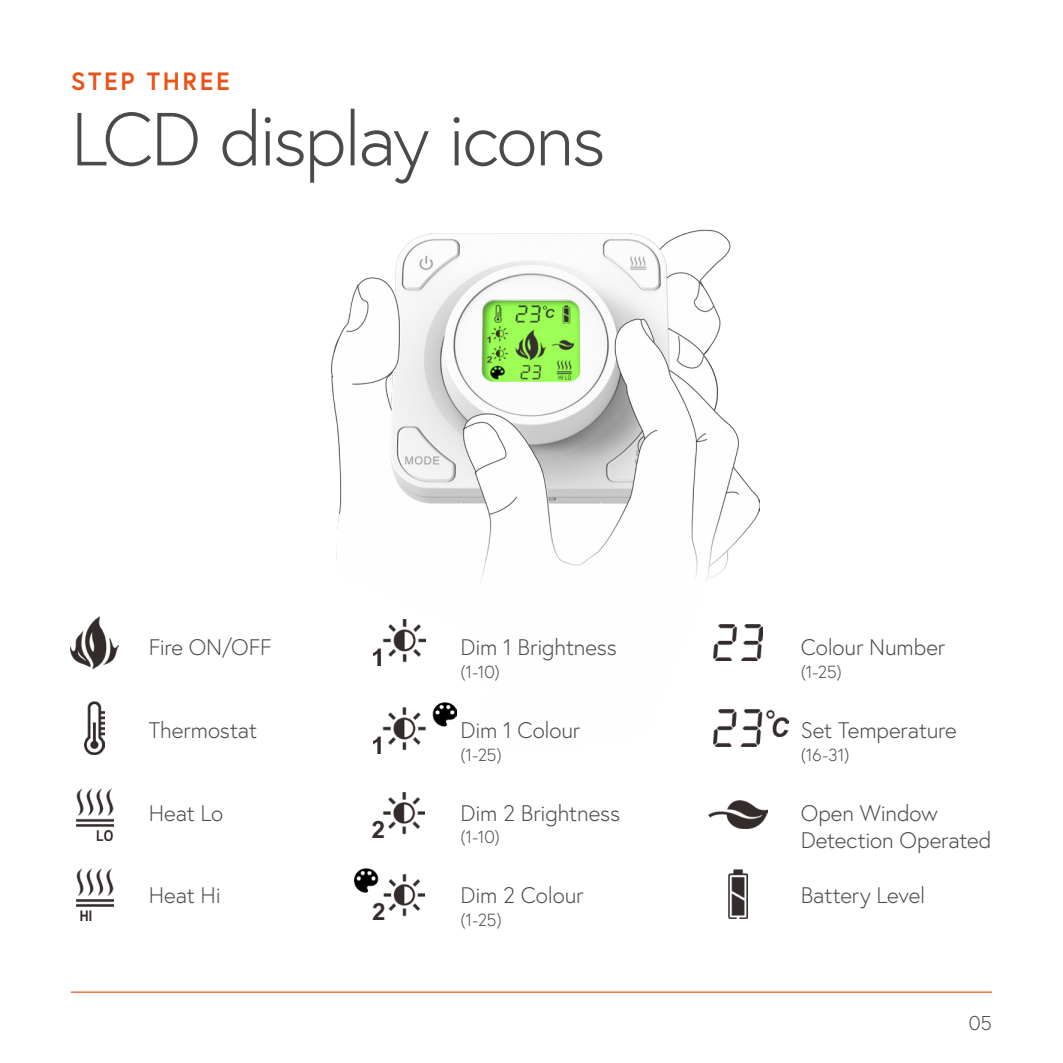
<style>
.page{position:relative;width:1063px;height:1063px;background:#fff}
.page>*{position:absolute;margin:0;border:0;box-sizing:border-box;transform-origin:0 0}
.t1{font:300 75px "Europa";letter-spacing:-.03em;color:#4a4a49}
.t2{font:700 25px "Europa";letter-spacing:.105em;color:#e95319}
.Body_Copy{font:300 22.5px/27.5px "Europa";letter-spacing:-.005em;color:#4a4a49}
.t3{font:300 20px "Europa";color:#4a4a49}
.Body_Copy-2{font:300 17.5px "Europa";letter-spacing:-.025em;color:#4a4a49}
</style>
<div class="page">
<img style="left:331px;top:229px;width:429px;height:518px">
<hr style="left:71px;top:992px;width:921px;height:1px;background:#e95319">
<img style="left:84px;top:702px;width:21px;height:53px">
<img style="left:728px;top:870px;width:20px;height:49px">
<img style="left:373px;top:619px;width:52px;height:46px">
<img style="left:76px;top:788px;width:37px;height:53px">
<img style="left:713px;top:710px;width:76px;height:36px">
<img style="left:373px;top:703px;width:83px;height:51px">
<img style="left:76px;top:868px;width:37px;height:52px">
<img style="left:373px;top:792px;width:51px;height:45px">
<img style="left:71px;top:617px;width:47px;height:51px">
<img style="left:709px;top:801px;width:58px;height:28px">
<img style="left:354px;top:869px;width:70px;height:51px">
<img style="left:713px;top:624px;width:49px;height:37px">
<p class="t2" style="left:71px;top:65px;width:160px">STEP THREE</p>
<p class="t1" style="left:71px;top:92px;width:536px">LCD display icons</p>
<p class="Body_Copy" style="left:149px;top:633px;width:124px">Fire ON/OFF</p>
<p class="Body_Copy" style="left:461px;top:633px;width:158px">Dim 1 Brightness</p>
<p class="Body_Copy-2" style="left:461px;top:661px;width:41px">(1-10)</p>
<p class="Body_Copy" style="left:149px;top:716px;width:110px">Thermostat</p>
<p class="Body_Copy" style="left:461px;top:716px;width:121px">Dim 1 Colour</p>
<p class="Body_Copy-2" style="left:461px;top:744px;width:43px">(1-25)</p>
<p class="Body_Copy" style="left:149px;top:799px;width:76px">Heat Lo</p>
<p class="Body_Copy" style="left:461px;top:799px;width:161px">Dim 2 Brightness</p>
<p class="Body_Copy-2" style="left:461px;top:826px;width:41px">(1-10)</p>
<p class="Body_Copy" style="left:149px;top:882px;width:73px">Heat Hi</p>
<p class="Body_Copy" style="left:461px;top:882px;width:124px">Dim 2 Colour</p>
<p class="Body_Copy-2" style="left:461px;top:909px;width:43px">(1-25)</p>
<p class="Body_Copy" style="left:801px;top:633px;width:146px">Colour Number</p>
<p class="Body_Copy-2" style="left:801px;top:661px;width:43px">(1-25)</p>
<p class="Body_Copy" style="left:801px;top:716px;width:158px">Set Temperature</p>
<p class="Body_Copy-2" style="left:801px;top:744px;width:50px">(16-31)</p>
<p class="Body_Copy" style="left:801px;top:799px;width:192px">Open Window<br>Detection Operated</p>
<p class="Body_Copy" style="left:801px;top:882px;width:126px">Battery Level</p>
<p class="t3" style="left:969px;top:1011px;width:25px">05</p>
</div>
